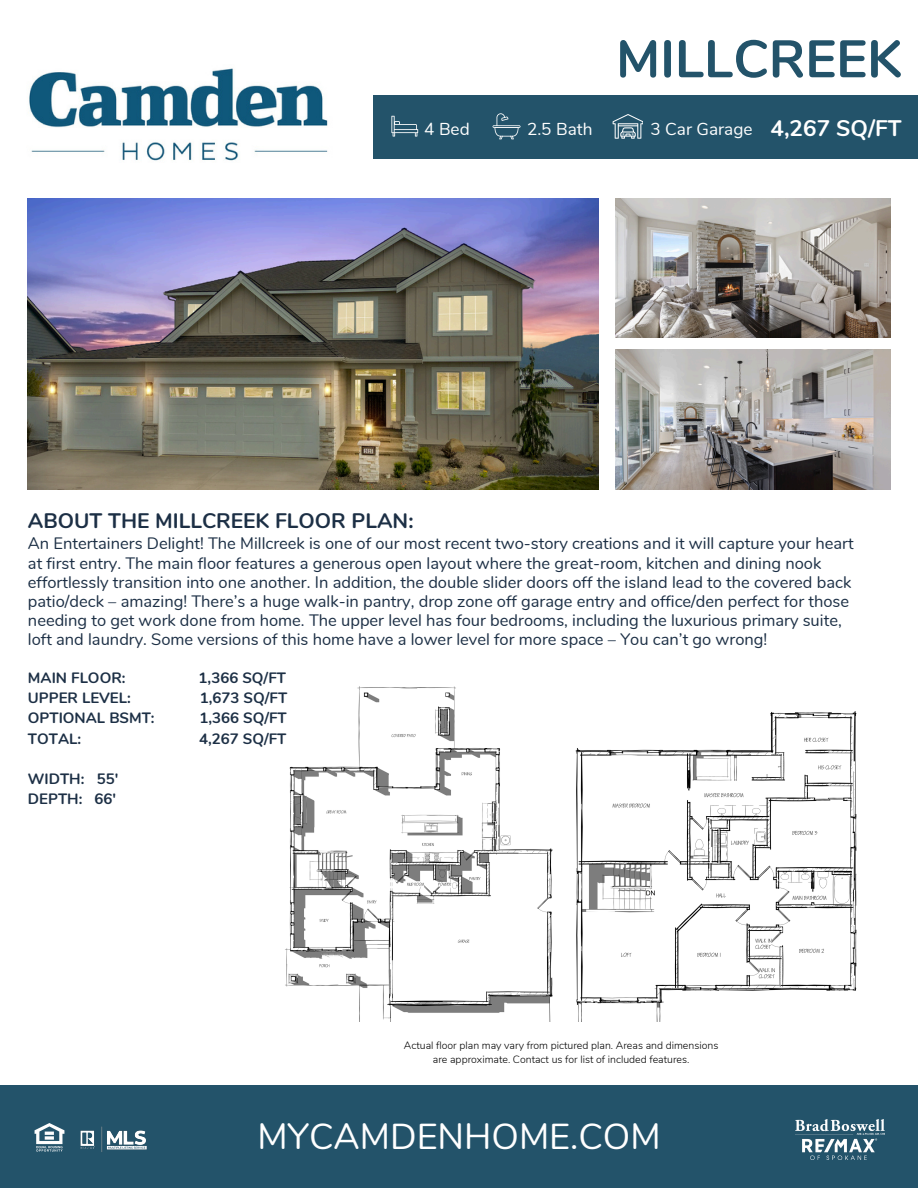
<style>
.page{position:relative;width:918px;height:1188px;background:#fff}
.page>*{position:absolute;margin:0;border:0;box-sizing:border-box;transform-origin:0 0}
.t1{font:700 52.5px "Nunito";color:#23536a}
.t2{font:36px "Nunito";color:#fff}
.t3{font:700 22.5px "Nunito";color:#fff}
.t4{font:700 21px "Nunito";color:#1c2f45}
.t5{font:17.25px "Nunito";color:#fff}
.t6{font:16.5px/19.2px "Nunito";color:#1c2f45}
.t7{font:700 15px/20.2px "Nunito";color:#1c2f45}
.t8{font:300 10.5px/14px "Nunito";color:#000;text-align:center}
</style>
<div class="page">
<img style="left:29px;top:68px;width:299px;height:93px">
<div style="left:374px;top:95px;width:544px;height:63px;background:#23536a"></div>
<svg style="left:391px;top:116px;width:27px;height:20px"></svg>
<hr style="left:493px;top:125px;width:28px;height:3px;background:#fff">
<svg style="left:493px;top:113px;width:27px;height:26px"></svg>
<svg style="left:613px;top:114px;width:30px;height:25px"></svg>
<img style="left:28px;top:198px;width:570px;height:292px">
<img style="left:616px;top:198px;width:274px;height:140px">
<img style="left:616px;top:350px;width:274px;height:139px">
<div style="left:0;top:1085px;width:918px;height:103px;background:#23536a"></div>
<img style="left:796px;top:1119px;width:88px;height:41px">
<img style="left:80px;top:1126px;width:67px;height:26px">
<img style="left:34px;top:1124px;width:31px;height:28px">
<img style="left:285px;top:686px;width:268px;height:335px">
<img style="left:575px;top:711px;width:282px;height:310px">
<p class="t1" style="left:616px;top:24px;width:287px">MILLCREEK</p>
<h4 class="t5" style="left:424px;top:117px;width:47px">4 Bed</h4>
<p class="t5" style="left:527px;top:117px;width:67px">2.5 Bath</p>
<h4 class="t5" style="left:650px;top:118px;width:104px">3 Car Garage</h4>
<p class="t3" style="left:771px;top:113px;width:133px">4,267 SQ/FT</p>
<h3 class="t4" style="left:28px;top:507px;width:387px">ABOUT THE MILLCREEK FLOOR PLAN:</h3>
<p class="t6" style="left:28px;top:534px;width:827px">An Entertainers Delight! The Millcreek is one of our most recent two-story creations and it will capture your heart at first entry. The main floor features a generous open layout where the great-room, kitchen and dining nook effortlessly transition into one another. In addition, the double slider doors off the island lead to the covered back patio/deck – amazing! There’s a huge walk-in pantry, drop zone off garage entry and office/den perfect for those needing to get work done from home. The upper level has four bedrooms, including the luxurious primary suite, loft and laundry. Some versions of this home have a lower level for more space – You can’t go wrong!</p>
<p class="t7" style="left:28px;top:668px;width:99px">MAIN FLOOR:</p>
<p class="t7" style="left:199px;top:668px;width:89px">1,366 SQ/FT</p>
<p class="t7" style="left:28px;top:688px;width:104px">UPPER LEVEL:</p>
<p class="t7" style="left:200px;top:688px;width:89px">1,673 SQ/FT</p>
<p class="t7" style="left:28px;top:708px;width:128px">OPTIONAL BSMT:</p>
<p class="t7" style="left:199px;top:708px;width:89px">1,366 SQ/FT</p>
<p class="t7" style="left:28px;top:729px;width:55px">TOTAL:</p>
<p class="t7" style="left:199px;top:729px;width:89px">4,267 SQ/FT</p>
<p class="t7" style="left:28px;top:769px;width:92px">WIDTH: 55'<br>DEPTH: 66'</p>
<h4 class="t8" style="left:404px;top:1039px;width:316px">Actual floor plan may vary from pictured plan. Areas and dimensions are approximate. Contact us for list of included features.</h4>
<h1 class="t2" style="left:257px;top:1113px;width:405px">MYCAMDENHOME.COM</h1>
</div>
